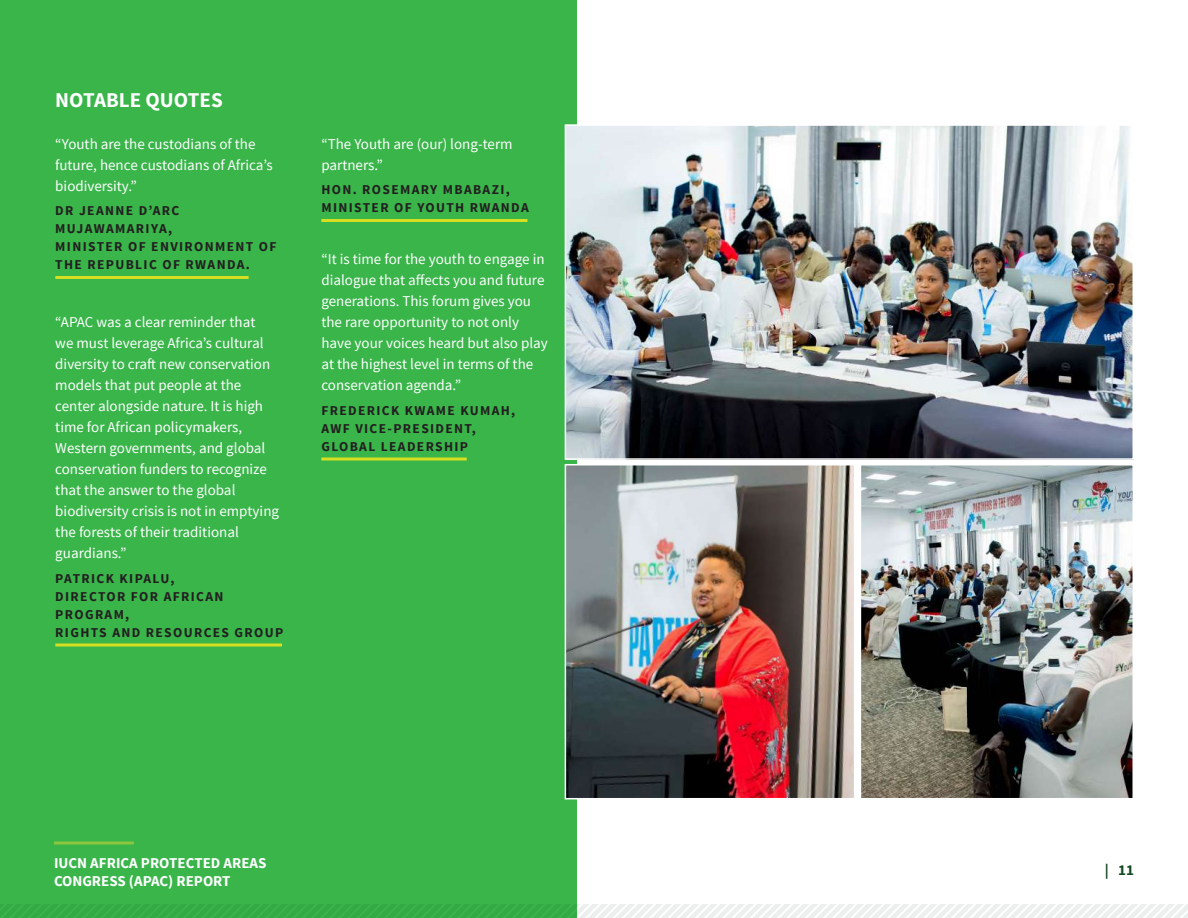
<style>
.page{position:relative;width:1188px;height:918px;background:#fff}
.page>*{position:absolute;margin:0;border:0;box-sizing:border-box;transform-origin:0 0}
.t1{font:700 21px "Source Sans Pro";color:#fff}
.t2{font:15px/21px "Source Sans Pro";color:#fff}
.t3{font:700 15px/18px "Source Sans Pro";color:#fff}
.t4{font:700 15px "Source Sans Pro";color:#164a24}
.t5{font:700 13.5px/18px "Source Sans Pro";letter-spacing:.1em;color:#231f20}
</style>
<div class="page">
<div style="left:0;top:0;width:577px;height:918px;background:#39b54a"></div>
<hr style="left:55px;top:276px;width:194px;height:3px;background:#d7df23">
<hr style="left:55px;top:644px;width:227px;height:2px;background:#d7df23">
<hr style="left:321px;top:219px;width:206px;height:3px;background:#d7df23">
<hr style="left:321px;top:458px;width:146px;height:2px;background:#d7df23">
<img style="left:568px;top:127px;width:563px;height:330px">
<div style="left:565px;top:124px;width:569px;height:336px;border:2px solid #fff"></div>
<img style="left:568px;top:467px;width:284px;height:329px">
<div style="left:565px;top:464px;width:290px;height:335px;border:2px solid #fff"></div>
<img style="left:863px;top:467px;width:268px;height:329px">
<div style="left:860px;top:464px;width:274px;height:335px;border:2px solid #fff"></div>
<hr style="left:54px;top:842px;width:80px;height:2px;background:#8dc63f">
<svg style="left:0;top:904px;width:1188px;height:14px"></svg>
<h1 class="t1" style="left:55px;top:86px;width:169px">NOTABLE QUOTES</h1>
<p class="t2" style="left:55px;top:133px;width:219px">“Youth are the custodians of the future, hence custodians of Africa’s biodiversity.”</p>
<p class="t5" style="left:55px;top:202px;width:223px">DR JEANNE D’ARC<br>MUJAWAMARIYA,<br>MINISTER OF ENVIRONMENT OF<br>THE REPUBLIC OF RWANDA.</p>
<p class="t2" style="left:55px;top:312px;width:225px">“APAC was a clear reminder that<br>we must leverage Africa’s cultural diversity to craft new conservation models that put people at the center alongside nature. It is high time for African policymakers,<br>Western governments, and global conservation funders to recognize that the answer to the global biodiversity crisis is not in emptying the forests of their traditional guardians.”</p>
<p class="t5" style="left:55px;top:570px;width:230px">PATRICK KIPALU,<br>DIRECTOR FOR AFRICAN<br>PROGRAM,<br>RIGHTS AND RESOURCES GROUP</p>
<p class="t2" style="left:321px;top:133px;width:193px">“The Youth are (our) long-term partners.”</p>
<p class="t5" style="left:321px;top:181px;width:209px">HON. ROSEMARY MBABAZI,<br>MINISTER OF YOUTH RWANDA</p>
<p class="t2" style="left:321px;top:249px;width:228px">“It is time for the youth to engage in dialogue that affects you and future generations. This forum gives you the rare opportunity to not only have your voices heard but also play at the highest level in terms of the conservation agenda.”</p>
<p class="t5" style="left:321px;top:402px;width:195px">FREDERICK KWAME KUMAH,<br>AWF VICE-PRESIDENT,<br>GLOBAL LEADERSHIP</p>
<p class="t3" style="left:54px;top:855px;width:214px">IUCN AFRICA PROTECTED AREAS<br>CONGRESS (APAC) REPORT</p>
<p class="t4" style="left:1105px;top:861px;width:31px">| 11</p>
</div>
